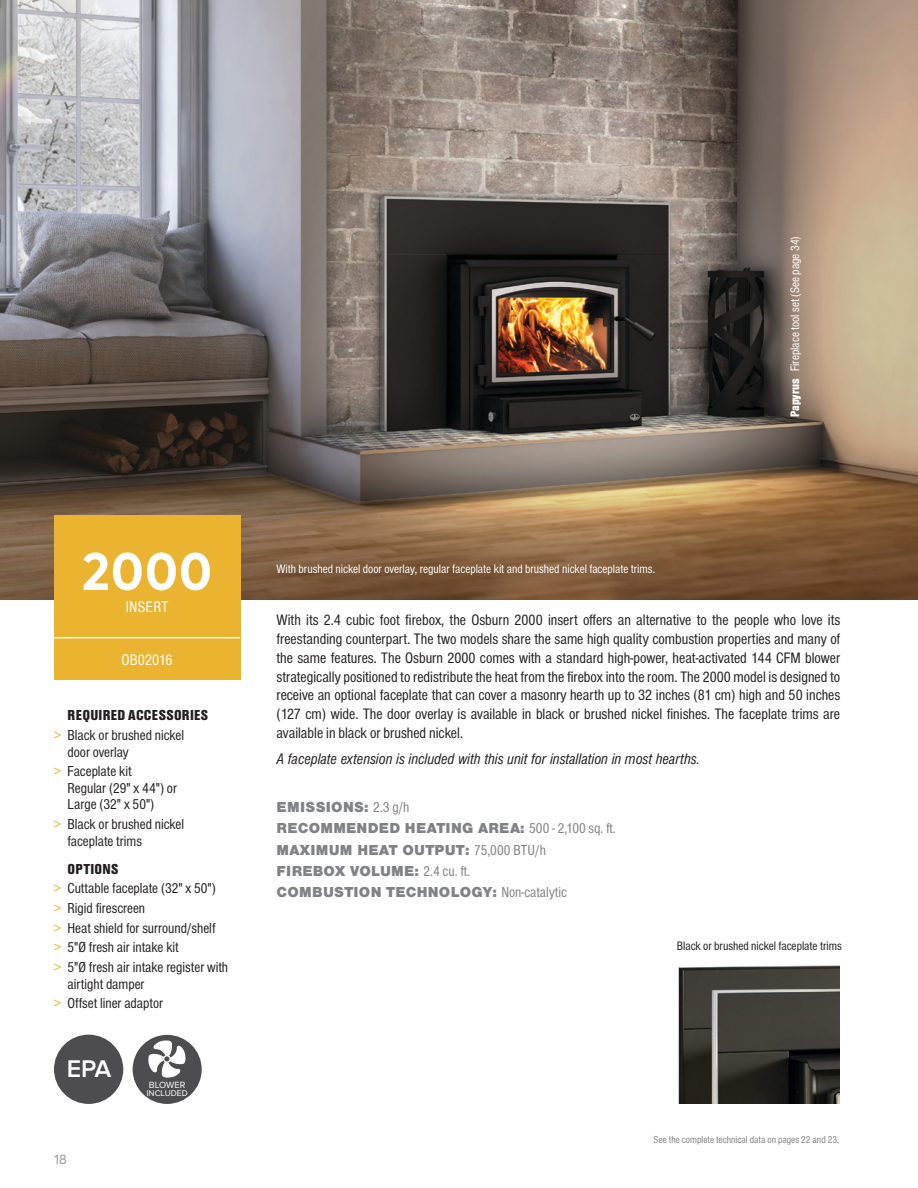
<style>
.page{position:relative;width:918px;height:1188px;background:#fff}
.page>*{position:absolute;margin:0;border:0;box-sizing:border-box;transform-origin:0 0}
.t1{font:700 54px "Averta";color:#fff}
.t2{font:600 25.05px "Proxima Nova";color:#fff}
.t3{font:condensed 15.9px "Font Site Sans";letter-spacing:.01em;color:#fff}
.t4{font:condensed 15.75px/18.9px "Font Site Sans";color:#231f20;text-align:justify}
.t5{font:italic condensed 15.75px "Font Site Sans";color:#231f20}
.t6{font:condensed 15px/19.8px "Font Site Sans";color:#231f20}
.t7{font:900 15px/21.3px "Font Site Sans";letter-spacing:.015em;color:#808285}
.t8{font:13.5px "Averta";color:#97999c}
.t9{font:condensed 12.75px "Font Site Sans";color:#fff}
.t10{font:condensed 12.75px "Font Site Sans";color:#231f20}
.t11{font:condensed 10.5px "Font Site Sans";color:#808285}
.t12{font:9.3px "Proxima Nova";color:#fff}
.t13{font:8.55px "Proxima Nova";color:#fff}
.s1{font-weight:900}
.s2{color:#eab430}
.s3{font-weight:400;font-stretch:condensed}
</style>
<div class="page">
<img style="left:0;top:0;width:918px;height:599px">
<img style="left:678px;top:964px;width:161px;height:140px">
<div style="left:54px;top:515px;width:186px;height:164px;background:#eab430"></div>
<hr style="left:54px;top:637px;width:186px;height:1px;background:#fff">
<div style="left:54px;top:1035px;width:69px;height:69px;background:#4d4d4f;border-radius:50%"></div>
<div style="left:133px;top:1035px;width:69px;height:69px;background:#4d4d4f;border-radius:50%"></div>
<svg style="left:148px;top:1040px;width:38px;height:38px"></svg>
<p class="t9" style="left:788px;top:417px;width:183px;rotate:-90deg"><span class="s1">Papyrus</span> Fireplace tool set (See page 34)</p>
<h1 class="t1" style="left:82px;top:537px;width:132px">2000</h1>
<p class="t3" style="left:126px;top:599px;width:44px">INSERT</p>
<p class="t3" style="left:122px;top:652px;width:53px">OB02016</p>
<p class="t6" style="left:54px;top:706px;width:156px;text-indent:14px"><span class="s1">REQUIRED ACCESSORIES </span><span class="s2">&gt;</span> Black or brushed nickel</p>
<p class="t6" style="left:54px;top:742px;width:79px;text-align:right">door overlay<br><span class="s2">&gt;</span> Faceplate kit</p>
<p class="t6" style="left:67px;top:780px;width:111px;line-height:16.5px">Regular (29" x 44") or<br>Large (32" x 50")</p>
<p class="t6" style="left:67px;top:816px;width:118px;line-height:16.5px;text-indent:-14px"><span class="s2">&gt;</span> Black or brushed nickel faceplate trims</p>
<p class="t6" style="left:54px;top:859px;width:176px;text-indent:14px"><span class="s1">OPTIONS<br></span><span class="s2">&gt;</span> Cuttable faceplate (32" x 50")<br><span class="s2">&gt;</span> Rigid firescreen<br><span class="s2">&gt;</span> Heat shield for surround/shelf<br><span class="s2">&gt;</span> 5"Ø fresh air intake kit<br><span class="s2">&gt;</span> 5"Ø fresh air intake register with</p>
<p class="t6" style="left:54px;top:974px;width:111px;text-align:center">airtight damper<br><span class="s2">&gt;</span> Offset liner adaptor</p>
<h2 class="t2" style="left:67px;top:1057px;width:46px">EPA</h2>
<p class="t8" style="left:54px;top:1151px;width:14px">18</p>
<p class="t12" style="left:149px;top:1079px;width:38px">BLOWER</p>
<p class="t13" style="left:147px;top:1088px;width:43px">INCLUDED</p>
<p class="t9" style="left:276px;top:562px;width:380px">With brushed nickel door overlay, regular faceplate kit and brushed nickel faceplate trims.</p>
<p class="t4" style="left:277px;top:610px;width:565px">With its 2.4 cubic foot firebox, the Osburn 2000 insert offers an alternative to the people who love its freestanding counterpart. The two models share the same high quality combustion properties and many of the same features. The Osburn 2000 comes with a standard high-power, heat-activated 144 CFM blower strategically positioned to redistribute the heat from the firebox into the room. The 2000 model is designed to receive an optional faceplate that can cover a masonry hearth up to 32 inches (81 cm) high and 50 inches (127 cm) wide. The door overlay is available in black or brushed nickel finishes. The faceplate trims are available in black or brushed nickel.</p>
<p class="t5" style="left:277px;top:750px;width:425px">A faceplate extension is included with this unit for installation in most hearths.</p>
<p class="t7" style="left:277px;top:797px;width:341px">EMISSIONS: <span class="s3">2.3 g/h<br></span>RECOMMENDED HEATING AREA: <span class="s3">500 - 2,100 sq. ft.<br></span>MAXIMUM HEAT OUTPUT: <span class="s3">75,000 BTU/h </span>FIREBOX VOLUME: <span class="s3">2.4 cu. ft.<br></span>COMBUSTION TECHNOLOGY: <span class="s3">Non-catalytic</span></p>
<p class="t10" style="left:677px;top:939px;width:166px">Black or brushed nickel faceplate trims</p>
<p class="t11" style="left:654px;top:1133px;width:187px">See the complete technical data on pages 22 and 23.</p>
</div>
